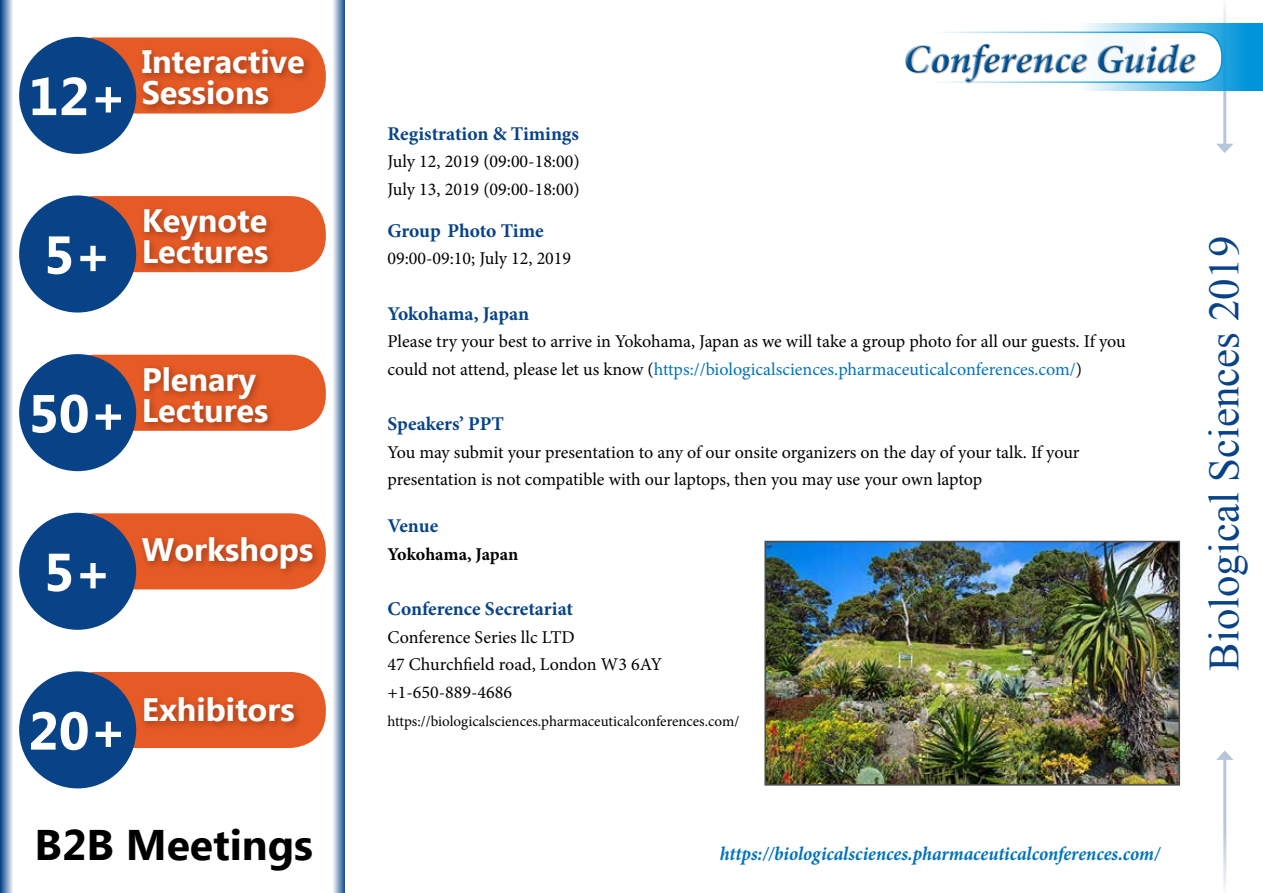
<style>
.page{position:relative;width:1263px;height:893px;background:#fff}
.page>*{position:absolute;margin:0;border:0;box-sizing:border-box;transform-origin:0 0}
.t1{font:700 53.25px "Ebrima";color:#fff}
.t2{font:42.75px "Times New Roman";color:#084388}
.t3{font:700 42.75px "Ebrima";color:#000}
.t4{font:italic 700 40.05px "Minion Pro";letter-spacing:-.005em;color:#00508f}
.t5{font:700 32.4px/30.9px "Ebrima";color:#fff}
.t6{font:700 19.5px "Minion Pro";letter-spacing:-.005em;color:#084388}
.t7{font:italic 700 19.5px "Minion Pro";letter-spacing:-.005em;color:#0072bc;scale:.95 1}
.t8{font:18px/27.6px "Minion Pro";color:#000}
.t9{font:700 18px "Minion Pro";letter-spacing:-.005em;color:#000}
.t10{font:15px "Minion Pro";color:#000}
.s1{color:#0072bc}
</style>
<div class="page">
<div style="left:58px;top:37px;width:268px;height:77px;background:#e65a25;border-radius:36px"></div>
<div style="left:19px;top:37px;width:117px;height:117px;background:#084388;border-radius:50%"></div>
<div style="left:138px;top:45px;width:176px;height:70px;background:#000;opacity:.3"></div>
<div style="left:58px;top:196px;width:268px;height:76px;background:#e65a25;border-radius:36px"></div>
<div style="left:19px;top:195px;width:117px;height:118px;background:#084388;border-radius:50%"></div>
<div style="left:140px;top:205px;width:137px;height:68px;background:#000;opacity:.3"></div>
<div style="left:58px;top:355px;width:268px;height:76px;background:#e65a25;border-radius:36px"></div>
<div style="left:19px;top:354px;width:117px;height:117px;background:#084388;border-radius:50%"></div>
<div style="left:140px;top:362px;width:137px;height:70px;background:#000;opacity:.3"></div>
<div style="left:58px;top:513px;width:268px;height:76px;background:#e65a25;border-radius:36px"></div>
<div style="left:19px;top:513px;width:117px;height:117px;background:#084388;border-radius:50%"></div>
<div style="left:138px;top:533px;width:184px;height:45px;background:#000;opacity:.3"></div>
<div style="left:58px;top:672px;width:268px;height:76px;background:#e65a25;border-radius:36px"></div>
<div style="left:19px;top:671px;width:117px;height:117px;background:#084388;border-radius:50%"></div>
<div style="left:140px;top:693px;width:164px;height:38px;background:#000;opacity:.3"></div>
<svg style="left:0;top:0;width:13px;height:893px;background:#7a99be"></svg>
<svg style="left:333px;top:0;width:12px;height:893px;background:#8da8c8"></svg>
<hr style="left:1223px;top:757px;width:3px;height:136px;background:#084388">
<svg style="left:1216px;top:750px;width:17px;height:10px"></svg>
<hr style="left:1223px;top:0;width:3px;height:146px;background:#084388">
<svg style="left:1216px;top:144px;width:17px;height:9px"></svg>
<svg style="left:1057px;top:23px;width:206px;height:68px;background:#50b5e5"></svg>
<div style="left:894px;top:32px;width:328px;height:50px;background:#fff;border-radius:22px"></div>
<div style="left:893px;top:32px;width:329px;height:51px;border:2px solid #0095da;border-radius:22px"></div>
<div style="left:905px;top:42px;width:291px;height:39px;background:#fff"></div>
<div style="left:906px;top:43px;width:291px;height:41px;background:#000;opacity:.35"></div>
<img style="left:764px;top:540px;width:417px;height:246px">
<h1 class="t1" style="left:28px;top:57px;width:100px">12+</h1>
<h3 class="t5" style="left:142px;top:48px;width:165px">Interactive<br>Sessions</h3>
<h1 class="t1" style="left:44px;top:215px;width:70px">5+</h1>
<h3 class="t5" style="left:142px;top:207px;width:128px">Keynote<br>Lectures</h3>
<h1 class="t1" style="left:28px;top:374px;width:100px">50+</h1>
<h3 class="t5" style="left:142px;top:365px;width:128px">Plenary<br>Lectures</h3>
<h1 class="t1" style="left:44px;top:532px;width:70px">5+</h1>
<h3 class="t5" style="left:142px;top:536px;width:173px">Workshops</h3>
<h1 class="t1" style="left:28px;top:691px;width:100px">20+</h1>
<h3 class="t5" style="left:142px;top:696px;width:154px">Exhibitors</h3>
<h2 class="t3" style="left:35px;top:813px;width:280px">B2B Meetings</h2>
<h3 class="t4" style="left:904px;top:30px;width:293px">Conference Guide</h3>
<p class="t6" style="left:387px;top:120px;width:193px">Registration &amp; Timings</p>
<p class="t8" style="left:387px;top:148px;width:194px">July 12, 2019 (09:00-18:00)<br>July 13, 2019 (09:00-18:00)</p>
<p class="t6" style="left:387px;top:217px;width:158px">Group Photo Time</p>
<p class="t8" style="left:387px;top:245px;width:185px">09:00-09:10; July 12, 2019</p>
<p class="t6" style="left:387px;top:300px;width:143px">Yokohama, Japan</p>
<p class="t8" style="left:387px;top:328px;width:740px">Please try your best to arrive in Yokohama, Japan as we will take a group photo for all our guests. If you could not attend, please let us know (<span class="s1">https://biologicalsciences.pharmaceuticalconferences.com/</span>)</p>
<p class="t6" style="left:387px;top:410px;width:118px">Speakers’ PPT</p>
<p class="t8" style="left:387px;top:438px;width:694px">You may submit your presentation to any of our onsite organizers on the day of your talk. If your presentation is not compatible with our laptops, then you may use your own laptop</p>
<p class="t6" style="left:387px;top:512px;width:52px">Venue</p>
<p class="t9" style="left:387px;top:541px;width:132px">Yokohama, Japan</p>
<p class="t6" style="left:387px;top:595px;width:187px">Conference Secretariat</p>
<p class="t8" style="left:387px;top:623px;width:276px">Conference Series llc LTD<br>47 Churchfield road, London W3 6AY +1-650-889-4686</p>
<p class="t10" style="left:387px;top:711px;width:353px">https://biologicalsciences.pharmaceuticalconferences.com/</p>
<h2 class="t2" style="left:1195px;top:671px;width:436px;rotate:-90deg">Biological Sciences 2019</h2>
<p class="t7" style="left:720px;top:839px;width:465px">https://biologicalsciences.pharmaceuticalconferences.com/</p>
</div>
